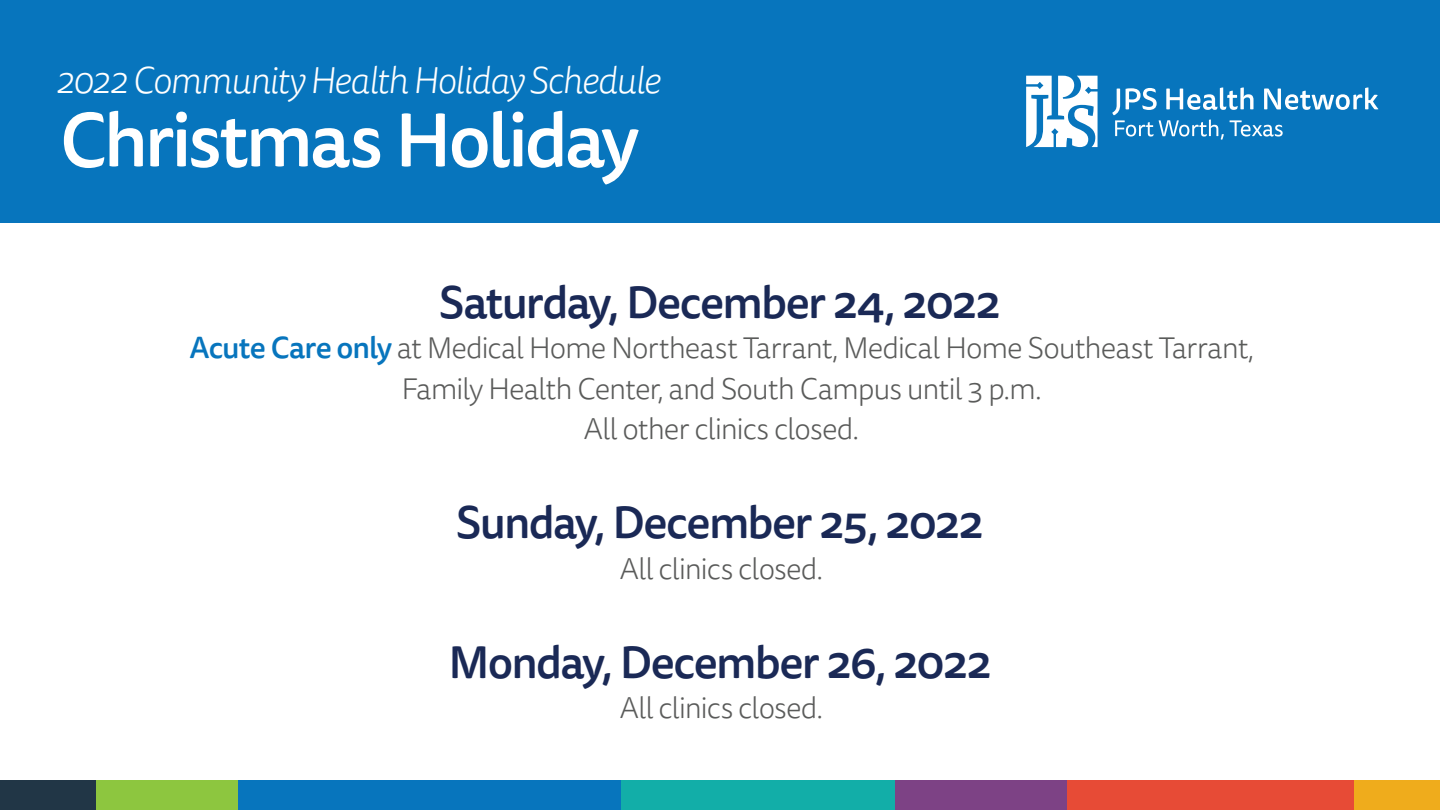
<style>
.page{position:relative;width:1440px;height:810px;background:#fff}
.page>*{position:absolute;margin:0;border:0;box-sizing:border-box;transform-origin:0 0}
.t1{font:500 75px "Tisa Sans OT";letter-spacing:-.045em;color:#fff}
.t2{font:500 45px "Tisa Sans OT";letter-spacing:-.04em;color:#1a2956}
.t3{font:italic 300 37.5px "Tisa Sans OT";letter-spacing:-.035em;color:#fff}
.t4{font:300 30px/40.5px "Tisa Sans OT";letter-spacing:-.035em;color:#5a5b5a;text-align:center}
.s1{font-weight:500;color:#0775bd}
</style>
<div class="page">
<div style="left:0;top:0;width:1440px;height:223px;background:#0775bd"></div>
<svg style="left:1026px;top:76px;width:72px;height:71px"></svg>
<svg style="left:1112px;top:88px;width:266px;height:52px"></svg>
<div style="left:0;top:780px;width:96px;height:30px;background:#213646"></div>
<div style="left:237px;top:780px;width:384px;height:30px;background:#0775bd"></div>
<div style="left:621px;top:780px;width:275px;height:30px;background:#12aea8"></div>
<div style="left:896px;top:780px;width:171px;height:30px;background:#7d4285"></div>
<div style="left:1067px;top:780px;width:288px;height:30px;background:#e74b36"></div>
<div style="left:1355px;top:780px;width:85px;height:30px;background:#efac1c"></div>
<div style="left:96px;top:780px;width:141px;height:30px;background:#8dc63f"></div>
<p class="t3" style="left:56px;top:58px;width:606px">2022 Community Health Holiday Schedule</p>
<h1 class="t1" style="left:60px;top:94px;width:581px">Christmas Holiday</h1>
<h2 class="t2" style="left:439px;top:274px;width:564px">Saturday, December 24, 2022</h2>
<p class="t4" style="left:190px;top:329px;width:1066px"><span class="s1">Acute Care only</span> at Medical Home Northeast Tarrant, Medical Home Southeast Tarrant,<br>Family Health Center, and South Campus until 3 p.m.<br>All other clinics closed.</p>
<h2 class="t2" style="left:456px;top:494px;width:530px">Sunday, December 25, 2022</h2>
<p class="t4" style="left:620px;top:550px;width:205px">All clinics closed.</p>
<h2 class="t2" style="left:448px;top:634px;width:545px">Monday, December 26, 2022</h2>
<p class="t4" style="left:620px;top:689px;width:205px">All clinics closed.</p>
</div>
